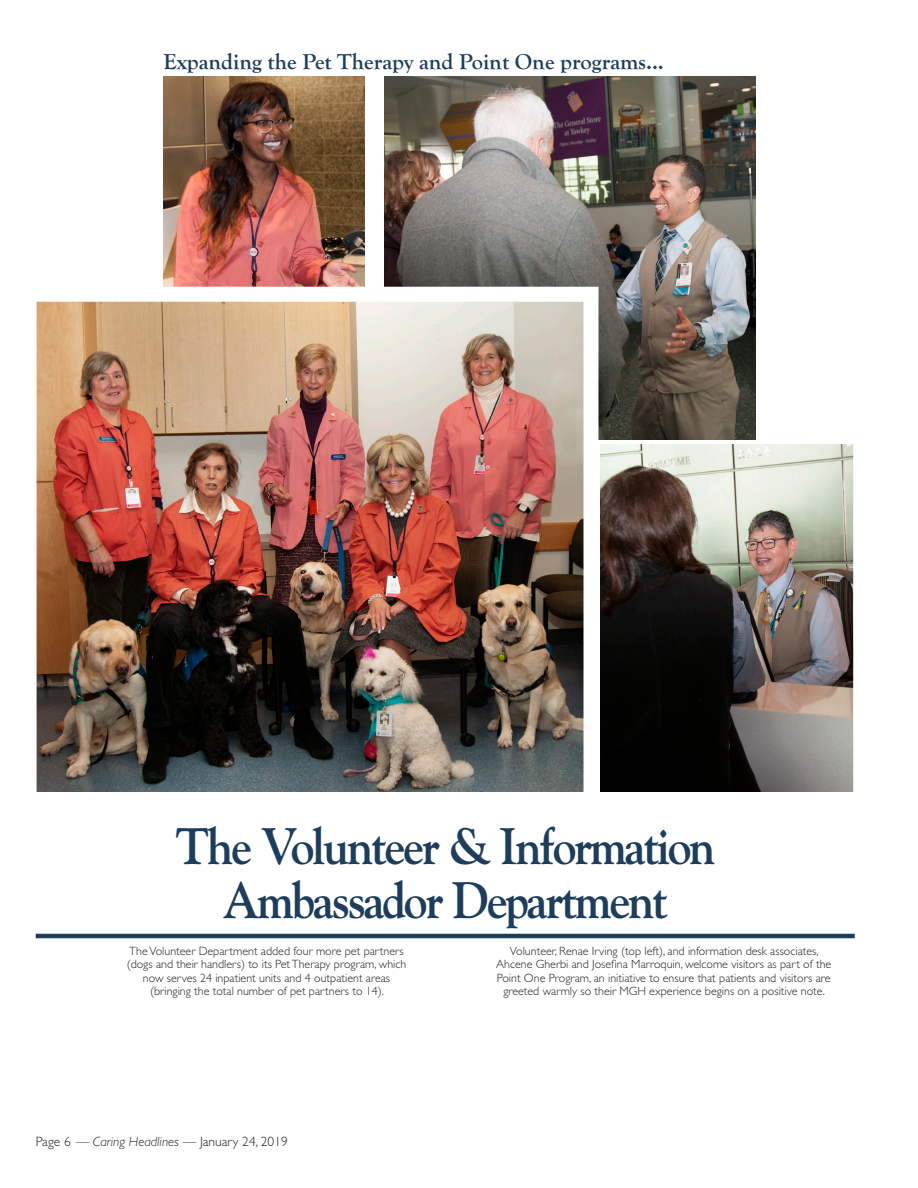
<style>
.page{position:relative;width:918px;height:1188px;background:#fff}
.page>*{position:absolute;margin:0;border:0;box-sizing:border-box;transform-origin:0 0}
.AR---BOLD_TITLE_SMAL{font:700 51px/54px "Goudy Std";letter-spacing:-.05em;color:#1c3d5b;text-align:center;scale:.93 1}
.AR---TOP_SUBTITLE_TE{font:700 22.5px "Goudy Old Style T";color:#1c3d5b}
.t1{font:300 13.5px "Gill Sans Std";color:#231f20}
.AR---PHOTO_CAPTION{font:300 12px/13.5px "Gill Sans Std";color:#231f20;text-align:center}
.s1{font-style:italic}
</style>
<div class="page">
<img style="left:606px;top:444px;width:248px;height:348px">
<img style="left:384px;top:76px;width:372px;height:364px">
<img style="left:163px;top:76px;width:201px;height:203px">
<hr style="left:36px;top:934px;width:819px;height:4px;background:#1c3d5b">
<img style="left:36px;top:279px;width:570px;height:513px">
<p class="AR---TOP_SUBTITLE_TE" style="left:164px;top:49px;width:502px">Expanding the Pet Therapy and Point One programs...</p>
<p class="AR---BOLD_TITLE_SMAL" style="left:175px;top:819px;width:582px">The Volunteer &amp; Information<br>Ambassador Department</p>
<p class="AR---PHOTO_CAPTION" style="left:127px;top:944px;width:281px">The Volunteer Department added four more pet partners (dogs and their handlers) to its Pet Therapy program, which now serves 24 inpatient units and 4 outpatient areas (bringing the total number of pet partners to 14).</p>
<p class="AR---PHOTO_CAPTION" style="left:496px;top:944px;width:337px">Volunteer, Renae Irving (top left), and information desk associates, Ahcene Gherbi and Josefina Marroquin, welcome visitors as part of the Point One Program, an initiative to ensure that patients and visitors are greeted warmly so their MGH experience begins on a positive note.</p>
<p class="t1" style="left:36px;top:1134px;width:254px">Page 6 — <span class="s1">Caring Headlines</span> — January 24, 2019</p>
</div>
